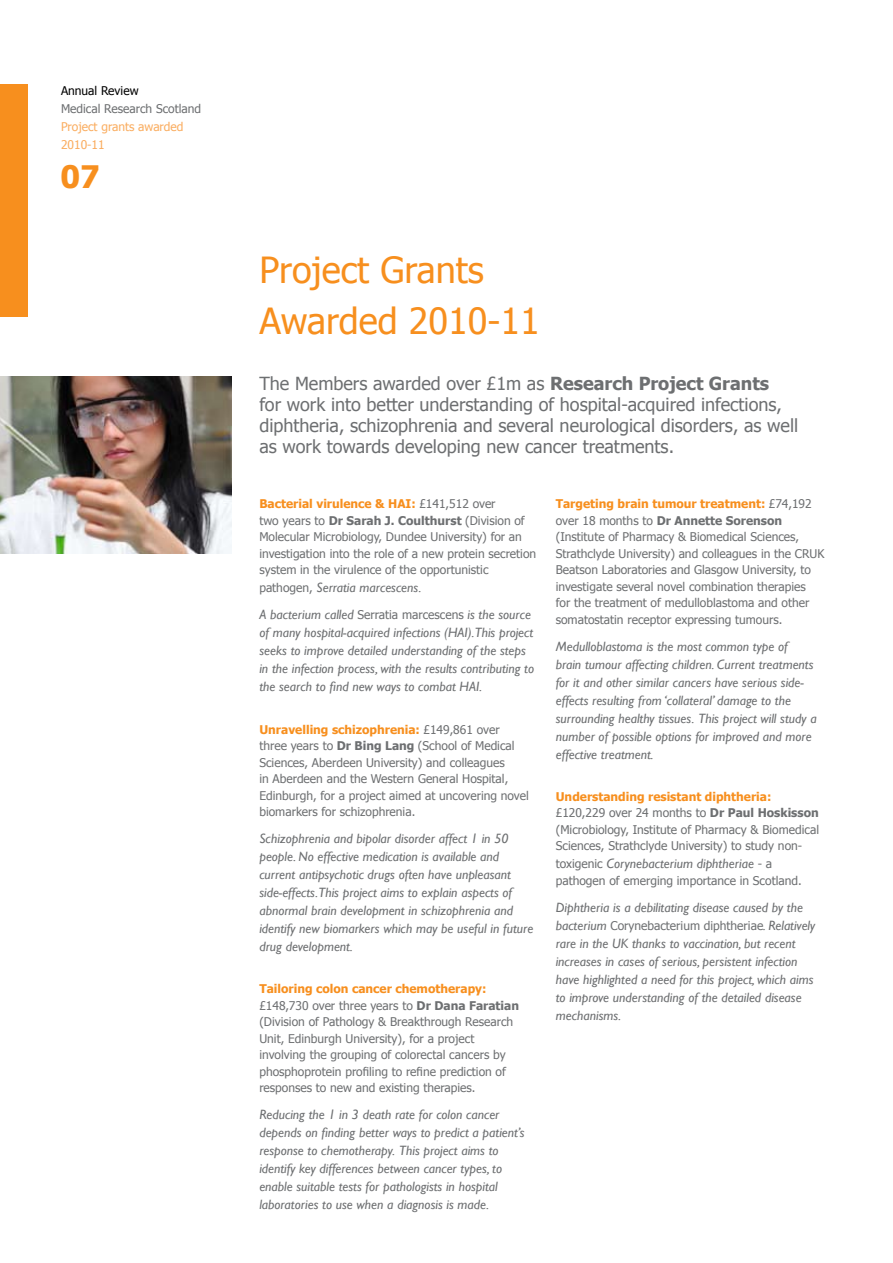
<style>
.page{position:relative;width:893px;height:1263px;background:#fff}
.page>*{position:absolute;margin:0;border:0;box-sizing:border-box;transform-origin:0 0}
.t1{font:36px/51px "Tahoma";color:#f78f1e}
.t2{font:700 30.9px "Tahoma";color:#f78f1e}
.t3{font:18px/21px "Tahoma";color:#6d6f71}
.t4{font:italic 13.5px/18px "Gill Sans";color:#6d6f71}
.t5{font:12px/16.5px "Tahoma";color:#6d6f71}
.t6{font:12px/18px "Tahoma";color:#faad60}
.t7{font:12px "Tahoma";color:#000}
.s1{font-weight:700}
.s2{font-weight:700;color:#f78f1e}
.s3{font-family:"Tahoma";font-style:normal;font-size:12px}
.s4{font-family:"Gill Sans";font-style:italic;font-size:13.5px}
</style>
<div class="page">
<img style="left:0;top:376px;width:232px;height:177px">
<div style="left:0;top:85px;width:28px;height:232px;background:#f78f1e"></div>
<p class="t7" style="left:61px;top:82px;width:79px">Annual Review</p>
<p class="t5" style="left:61px;top:99px;width:142px">Medical Research Scotland</p>
<p class="t6" style="left:61px;top:117px;width:124px">Project grants awarded<br>2010-11</p>
<h2 class="t2" style="left:60px;top:155px;width:41px">07</h2>
<h1 class="t1" style="left:259px;top:242px;width:282px">Project Grants<br>Awarded 2010-11</h1>
<p class="t3" style="left:259px;top:372px;width:540px">The Members awarded over £1m as <span class="s1">Research Project Grants<br></span>for work into better understanding of hospital-acquired infections, diphtheria, schizophrenia and several neurological disorders, as well as work towards developing new cancer treatments.</p>
<p class="t5" style="left:259px;top:495px;width:278px"><span class="s2">Bacterial virulence &amp; HAI:</span> £141,512 over<br>two years to <span class="s1">Dr Sarah J. Coulthurst</span> (Division of Molecular Microbiology, Dundee University) for an investigation into the role of a new protein secretion system in the virulence of the opportunistic</p>
<p class="t4" style="left:259px;top:574px;width:273px;line-height:27px"><span class="s3">pathogen,</span> Serratia marcescens.<br>A bacterium called <span class="s3">Serratia marcescens</span> is the source</p>
<p class="t4" style="left:259px;top:623px;width:276px">of many hospital-acquired infections (HAI).This project seeks to improve detailed understanding of the steps in the infection process, with the results contributing to the search to find new ways to combat HAI.</p>
<p class="t5" style="left:259px;top:720px;width:271px"><span class="s2">Unravelling schizophrenia:</span> £149,861 over three years to <span class="s1">Dr Bing Lang</span> (School of Medical Sciences, Aberdeen University) and colleagues<br>in Aberdeen and the Western General Hospital, Edinburgh, for a project aimed at uncovering novel biomarkers for schizophrenia.</p>
<p class="t4" style="left:259px;top:829px;width:275px">Schizophrenia and bipolar disorder affect 1 in 50 people. No effective medication is available and current antipsychotic drugs often have unpleasant side-effects.This project aims to explain aspects of abnormal brain development in schizophrenia and identify new biomarkers which may be useful in future drug development.</p>
<p class="t5" style="left:259px;top:980px;width:261px"><span class="s2">Tailoring colon cancer chemotherapy: </span>£148,730 over three years to <span class="s1">Dr Dana Faratian </span>(Division of Pathology &amp; Breakthrough Research Unit, Edinburgh University), for a project involving the grouping of colorectal cancers by phosphoprotein profiling to refine prediction of responses to new and existing therapies.</p>
<p class="t4" style="left:259px;top:1105px;width:267px">Reducing the 1 in 3 death rate for colon cancer depends on finding better ways to predict a patient’s response to chemotherapy. This project aims to identify key differences between cancer types, to enable suitable tests for pathologists in hospital laboratories to use when a diagnosis is made.</p>
<p class="t5" style="left:556px;top:495px;width:270px"><span class="s2">Targeting brain tumour treatment:</span> £74,192 over 18 months to <span class="s1">Dr Annette Sorenson </span>(Institute of Pharmacy &amp; Biomedical Sciences, Strathclyde University) and colleagues in the CRUK Beatson Laboratories and Glasgow University, to investigate several novel combination therapies<br>for the treatment of medulloblastoma and other somatostatin receptor expressing tumours.</p>
<p class="t4" style="left:556px;top:637px;width:262px">Medulloblastoma is the most common type of<br>brain tumour affecting children. Current treatments for it and other similar cancers have serious side&shy;effects resulting from ‘collateral’ damage to the surrounding healthy tissues. This project will study a number of possible options for improved and more effective treatment.</p>
<p class="t5" style="left:556px;top:787px;width:265px"><span class="s2">Understanding resistant diphtheria: </span>£120,229 over 24 months to <span class="s1">Dr Paul Hoskisson </span>(Microbiology, Institute of Pharmacy &amp; Biomedical Sciences, Strathclyde University) to study non-</p>
<p class="t4" style="left:556px;top:854px;width:218px"><span class="s3">toxigenic</span> Corynebacterium diphtheriae <span class="s3">- a</span></p>
<p class="t5" style="left:556px;top:871px;width:247px">pathogen of emerging importance in Scotland.</p>
<p class="t4" style="left:556px;top:898px;width:249px">Diphtheria is a debilitating disease caused by the</p>
<p class="t5" style="left:556px;top:916px;width:261px"><span class="s4">bacterium</span> Corynebacterium diphtheriae<span class="s4">. Relatively</span></p>
<p class="t4" style="left:556px;top:934px;width:259px">rare in the UK thanks to vaccination, but recent increases in cases of serious, persistent infection have highlighted a need for this project, which aims to improve understanding of the detailed disease mechanisms.</p>
</div>
